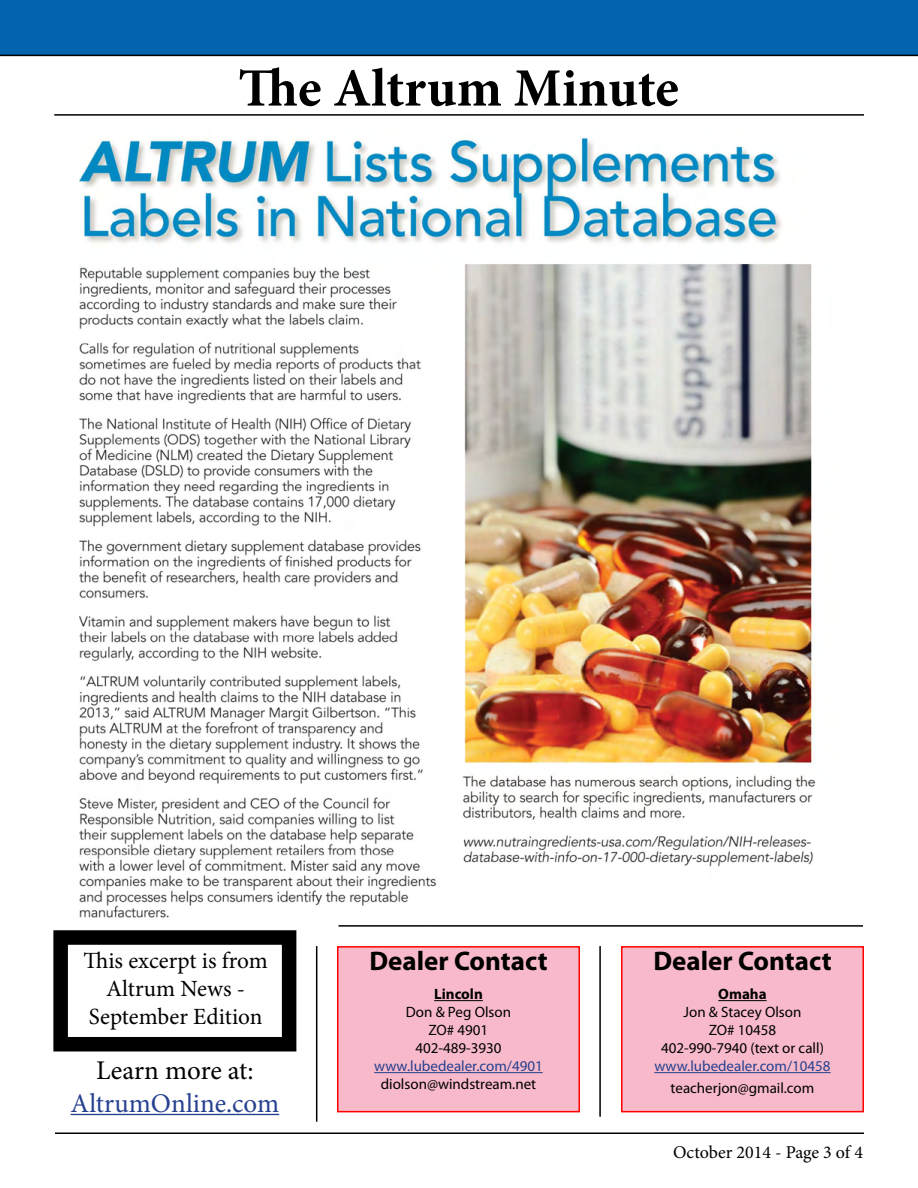
<style>
.page{position:relative;width:918px;height:1188px;background:#fff}
.page>*{position:absolute;margin:0;border:0;box-sizing:border-box;transform-origin:0 0}
.t1{font:700 54px "Minion Pro";letter-spacing:-.005em;color:#000}
.t2{font:700 27px "Myriad Pro";color:#000}
.t3{font:27px "Minion Pro";color:#25408f}
.t4{font:27px "Minion Pro";letter-spacing:-.005em;color:#000}
.t5{font:23.25px/27.9px "Minion Pro";color:#000;text-align:center}
.t6{font:18px "Minion Pro";color:#000}
.t7{font:15px/18px "Myriad Pro";color:#000;text-align:center}
.t8{font:15px "Myriad Pro";color:#25408f}
.t9{font:700 15px "Myriad Pro";color:#000}
</style>
<div class="page">
<hr style="left:316px;top:946px;width:1px;height:176px;background:#000">
<hr style="left:55px;top:1132px;width:809px;height:2px;background:#000">
<div style="left:0;top:0;width:918px;height:56px;background:#0363ad"></div>
<hr style="left:71px;top:1114px;width:208px;height:1px;background:#25408f">
<hr style="left:54px;top:114px;width:810px;height:2px;background:#000">
<hr style="left:599px;top:946px;width:2px;height:171px;background:#000">
<img style="left:79px;top:137px;width:737px;height:789px">
<div style="left:337px;top:946px;width:243px;height:166px;background:#f8baca;border:2px solid #f00"></div>
<hr style="left:434px;top:1000px;width:49px;height:1px;background:#000">
<hr style="left:374px;top:1072px;width:169px;height:1px;background:#25408f">
<div style="left:621px;top:946px;width:243px;height:166px;background:#f8baca;border:2px solid #f00"></div>
<hr style="left:718px;top:1000px;width:49px;height:1px;background:#000">
<hr style="left:654px;top:1072px;width:177px;height:1px;background:#25408f">
<div style="left:53px;top:930px;width:243px;height:121px;border:15px solid #000"></div>
<hr style="left:339px;top:925px;width:524px;height:2px;background:#000">
<h1 class="t1" style="left:238px;top:50px;width:442px">The Altrum Minute</h1>
<h3 class="t5" style="left:84px;top:947px;width:186px">This excerpt is from<br>Altrum News -<br>September Edition</h3>
<h2 class="t4" style="left:96px;top:1053px;width:159px">Learn more at:</h2>
<h2 class="t3" style="left:71px;top:1085px;width:210px">AltrumOnline.com</h2>
<h2 class="t2" style="left:369px;top:944px;width:180px">Dealer Contact</h2>
<p class="t9" style="left:434px;top:984px;width:50px">Lincoln</p>
<p class="t7" style="left:406px;top:1003px;width:107px">Don &amp; Peg Olson<br>ZO# 4901<br>402-489-3930</p>
<p class="t8" style="left:374px;top:1057px;width:170px">www.lubedealer.com/4901</p>
<p class="t7" style="left:381px;top:1075px;width:157px">diolson@windstream.net</p>
<h2 class="t2" style="left:653px;top:944px;width:180px">Dealer Contact</h2>
<p class="t9" style="left:718px;top:984px;width:50px">Omaha</p>
<p class="t7" style="left:661px;top:1003px;width:164px">Jon &amp; Stacey Olson<br>ZO# 10458<br>402-990-7940 (text or call)</p>
<p class="t8" style="left:654px;top:1057px;width:178px">www.lubedealer.com/10458</p>
<p class="t7" style="left:671px;top:1078px;width:145px">teacherjon@gmail.com</p>
<p class="t6" style="left:673px;top:1140px;width:191px">October 2014 - Page 3 of 4</p>
</div>
